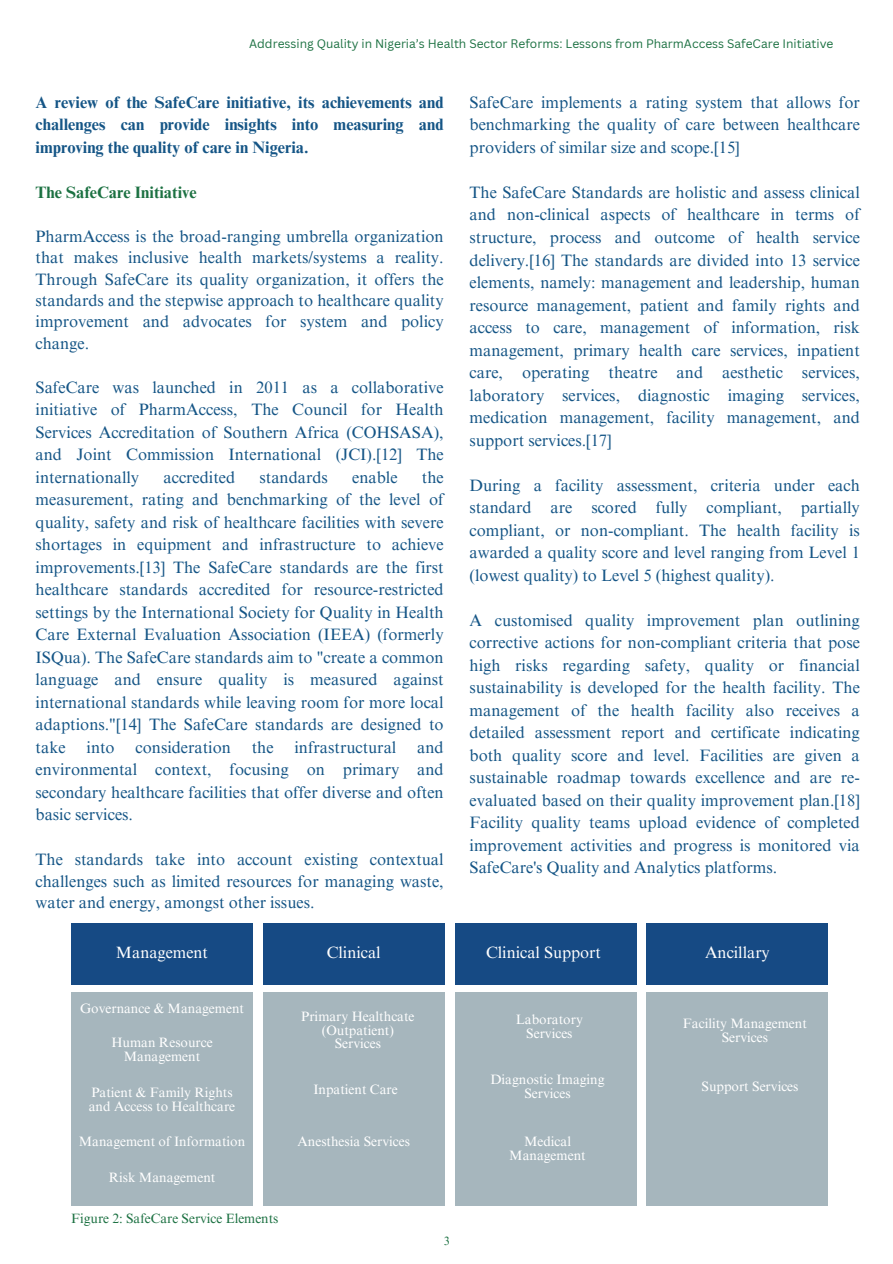
<style>
.page{position:relative;width:893px;height:1264px;background:#fff}
.page>*{position:absolute;margin:0;border:0;box-sizing:border-box;transform-origin:0 0}
.t1{font:16.5px/22.5px "Times NRMT Pro";color:#155586;text-align:justify}
.t2{font:700 16.5px/22.5px "Times NRMT Pro";color:#155586;text-align:justify}
.t3{font:700 16.5px "Times NRMT Pro";color:#1c7142}
.t4{font:16.35px "Times NRMT Pro";color:#fff}
.t5{font:13.65px/14px "Times NRMT Pro";color:#fff;text-align:center}
.t6{font:13.5px "Times NRMT Pro";color:#1c7142}
.t7{font:12px "Canva Sans";color:#1c7142}
.t8{font:12px "Times NRMT Pro";color:#1c7142}
</style>
<div class="page">
<div style="left:646px;top:923px;width:182px;height:61px;background:#164a84"></div>
<div style="left:455px;top:923px;width:181px;height:61px;background:#164a84"></div>
<div style="left:263px;top:923px;width:181px;height:61px;background:#164a84"></div>
<div style="left:71px;top:923px;width:182px;height:61px;background:#164a84"></div>
<div style="left:71px;top:991px;width:182px;height:214px;background:#a6b6bd"></div>
<div style="left:263px;top:991px;width:181px;height:214px;background:#a6b6bd"></div>
<div style="left:455px;top:991px;width:181px;height:214px;background:#a6b6bd"></div>
<div style="left:646px;top:991px;width:182px;height:214px;background:#a6b6bd"></div>
<h2 class="t7" style="left:249px;top:35px;width:585px">Addressing Quality in Nigeria’s Health Sector Reforms: Lessons from PharmAccess SafeCare Initiative</h2>
<p class="t2" style="left:36px;top:93px;width:409px">A review of the SafeCare initiative, its achievements and challenges can provide insights into measuring and improving the quality of care in Nigeria.</p>
<h1 class="t3" style="left:36px;top:186px;width:162px">The SafeCare Initiative</h1>
<h1 class="t1" style="left:36px;top:228px;width:409px;line-height:21.3px">PharmAccess is the broad-ranging umbrella organization that makes inclusive health markets/systems a reality.<br>Through SafeCare its quality organization, it offers the standards and the stepwise approach to healthcare quality improvement and advocates for system and policy change.</h1>
<h2 class="t1" style="left:36px;top:378px;width:409px">SafeCare was launched in 2011 as a collaborative initiative of PharmAccess, The Council for Health Services Accreditation of Southern Africa (COHSASA), and Joint Commission International (JCI).[12] The internationally</h2>
<h2 class="t1" style="left:163px;top:468px;width:73px">accredited</h2>
<h2 class="t1" style="left:259px;top:468px;width:70px">standards</h2>
<h2 class="t1" style="left:352px;top:468px;width:47px">enable</h2>
<h2 class="t1" style="left:36px;top:468px;width:409px;text-indent:386px">the measurement, rating and benchmarking of the level of quality, safety and risk of healthcare facilities with severe shortages in equipment and infrastructure to achieve improvements.[13] The SafeCare standards are the first healthcare standards accredited for resource-restricted settings by the International Society for Quality in Health Care External Evaluation Association (IEEA) (formerly ISQua). The SafeCare standards aim to "create a common language and ensure quality is measured against international standards while leaving room for more local adaptions."[14] The SafeCare standards are designed to take</h2>
<h2 class="t1" style="left:86px;top:738px;width:30px">into</h2>
<h2 class="t1" style="left:135px;top:738px;width:97px">consideration</h2>
<h2 class="t1" style="left:252px;top:738px;width:23px">the</h2>
<h2 class="t1" style="left:294px;top:738px;width:103px">infrastructural</h2>
<h2 class="t1" style="left:36px;top:738px;width:409px;text-indent:381px">and environmental context, focusing on primary and secondary healthcare facilities that offer diverse and often basic services.</h2>
<h2 class="t1" style="left:36px;top:851px;width:409px;line-height:21.3px">The standards take into account existing contextual challenges such as limited resources for managing waste, water and energy, amongst other issues.</h2>
<h2 class="t1" style="left:469px;top:93px;width:392px">SafeCare implements a rating system that allows for benchmarking the quality of care between healthcare providers of similar size and scope.[15]</h2>
<h2 class="t1" style="left:469px;top:183px;width:392px">The SafeCare Standards are holistic and assess clinical and non-clinical aspects of healthcare in terms of structure, process and outcome of health service delivery.[16] The standards are divided into 13 service elements, namely: management and leadership, human resource management, patient and family rights and access to care, management of information, risk management, primary health care services, inpatient care, operating theatre and aesthetic services, laboratory services, diagnostic imaging services, medication management, facility management, and support services.[17]</h2>
<h2 class="t1" style="left:469px;top:476px;width:392px">During a facility assessment, criteria under each standard are scored fully compliant, partially compliant, or non-compliant. The health facility is awarded a quality score and level ranging from Level 1 (lowest quality) to Level 5 (highest quality).</h2>
<h2 class="t1" style="left:469px;top:611px;width:392px">A customised quality improvement plan outlining corrective actions for non-compliant criteria that pose high risks regarding safety, quality or financial sustainability is developed for the health facility. The management of the health facility also receives a detailed assessment report and certificate indicating both quality score and level. Facilities are given a sustainable roadmap towards excellence and are re&shy;evaluated based on their quality improvement plan.[18] Facility quality teams upload evidence of completed improvement activities and progress is monitored via SafeCare's Quality and Analytics platforms.</h2>
<h2 class="t4" style="left:116px;top:946px;width:94px">Management</h2>
<h2 class="t4" style="left:327px;top:946px;width:55px">Clinical</h2>
<h2 class="t4" style="left:486px;top:946px;width:116px">Clinical Support</h2>
<h3 class="t4" style="left:705px;top:946px;width:66px">Ancillary</h3>
<h3 class="t5" style="left:80px;top:1003px;width:165px">Governance &amp; Management</h3>
<h3 class="t5" style="left:111px;top:1036px;width:103px">Human Resource<br>Management</h3>
<h3 class="t5" style="left:89px;top:1087px;width:148px;text-align:left">Patient &amp; Family Rights and Access to Healthcare</h3>
<h3 class="t5" style="left:79px;top:1136px;width:168px">Management of Information</h3>
<h3 class="t5" style="left:109px;top:1172px;width:108px">Risk Management</h3>
<p class="t6" style="left:71px;top:1213px;width:209px">Figure 2: SafeCare Service Elements</p>
<h3 class="t5" style="left:301px;top:1010px;width:115px">Primary Healthcate (Outpatient)<br>Services</h3>
<h3 class="t5" style="left:313px;top:1083px;width:86px">Inpatient Care</h3>
<h3 class="t5" style="left:297px;top:1135px;width:114px">Anesthesia Services</h3>
<h2 class="t8" style="left:443px;top:1236px;width:8px">3</h2>
<h3 class="t5" style="left:516px;top:1013px;width:68px">Laboratory<br>Services</h3>
<h3 class="t5" style="left:490px;top:1073px;width:116px">Diagnostic Imaging<br>Services</h3>
<h3 class="t5" style="left:509px;top:1136px;width:78px">Medical<br>Management</h3>
<h3 class="t5" style="left:683px;top:1018px;width:125px">Facility Management<br>Services</h3>
<h3 class="t5" style="left:701px;top:1080px;width:98px">Support Services</h3>
</div>
